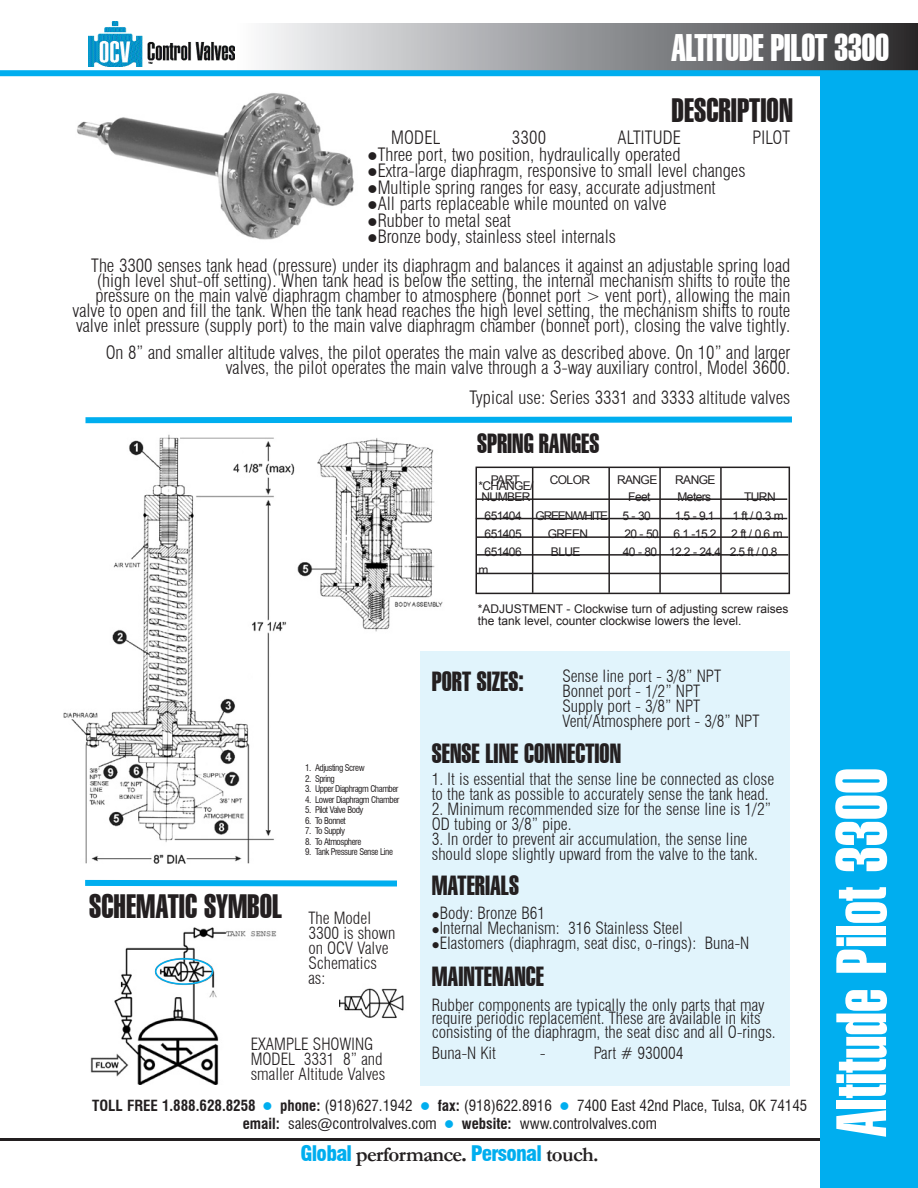
<style>
.page{position:relative;width:918px;height:1188px;background:#fff}
.page>*{position:absolute;margin:0;border:0;box-sizing:border-box;transform-origin:0 0}
.t1{font:69px "Swiss 911 BT Extra Compressed";color:#fff}
.t2{font:37.5px "Swiss 911 BT Extra Compressed";letter-spacing:-.015em;color:#fff}
.t3{font:33px "Swiss 911 BT Extra Compressed";color:#231f20}
.t4{font:27px "Swiss 911 BT Extra Compressed";color:#231f20}
.t5{font:700 21px "Garamond";letter-spacing:-.035em;color:#231f20}
.t6{font:300 condensed 18px/15px "Swiss 721 BT";color:#231f20;text-align:right}
.t7{font:300 condensed 16.5px/15px "Swiss 721 BT";color:#231f20}
.t8{font:condensed 15px "Swiss 721 BT";color:#231f20}
.t9{font:12px "Arial";letter-spacing:-.05em;color:#231f20}
.t10{font:12px/12px "Arial";color:#231f20}
.t11{font:12px "Arial";letter-spacing:-.1em;color:#231f20}
.t12{font:condensed 9px "Swiss 721 BT";letter-spacing:-.05em;color:#231f20}
.s1{font-weight:700}
.s2{color:#00aeef}
.s3{font-family:"Swiss 721 BT";font-weight:900;font-stretch:condensed;color:#00aeef}
.s4{font-family:"Times New Roman"}
</style>
<div class="page">
<img style="left:64px;top:434px;width:384px;height:430px">
<div style="left:420px;top:652px;width:370px;height:434px;background:#e1f4fc"></div>
<img style="left:90px;top:927px;width:187px;height:157px">
<hr style="left:0;top:1138px;width:824px;height:3px;background:#231f20">
<div style="left:821px;top:65px;width:97px;height:1123px;background:#00aeef"></div>
<div style="left:235px;top:23px;width:683px;height:50px;background:linear-gradient(to right,#fcfdff,#303033)"></div>
<img style="left:89px;top:21px;width:145px;height:46px">
<div style="left:0;top:70px;width:918px;height:6px;background:#00aeef"></div>
<svg style="left:85px;top:879px;width:312px;height:8px"></svg>
<img style="left:339px;top:988px;width:65px;height:31px">
<svg style="left:85px;top:416px;width:707px;height:8px;background:#3fc2f2"></svg>
<img style="left:77px;top:93px;width:277px;height:147px">
<div style="left:476px;top:467px;width:314px;height:127px;border:2px solid #231f20"></div>
<hr style="left:477px;top:554px;width:311px;height:2px;background:#231f20">
<hr style="left:477px;top:573px;width:311px;height:1px;background:#231f20">
<hr style="left:476px;top:498px;width:311px;height:2px;background:#231f20">
<hr style="left:476px;top:518px;width:311px;height:1px;background:#231f20">
<hr style="left:477px;top:536px;width:311px;height:2px;background:#231f20">
<hr style="left:532px;top:467px;width:1px;height:126px;background:#231f20">
<hr style="left:608px;top:467px;width:2px;height:126px;background:#231f20">
<hr style="left:659px;top:467px;width:2px;height:126px;background:#231f20">
<hr style="left:720px;top:467px;width:2px;height:126px;background:#231f20">
<div style="left:155px;top:958px;width:58px;height:27px;border:2px solid #00aeef;border-radius:50%"></div>
<p class="t2" style="left:671px;top:27px;width:220px">ALTITUDE PILOT 3300</p>
<p class="t3" style="left:672px;top:92px;width:123px">DESCRIPTION</p>
<p class="t6" style="left:391px;top:130px;width:51px">MODEL</p>
<p class="t6" style="left:512px;top:130px;width:36px">3300</p>
<p class="t6" style="left:618px;top:130px;width:65px">ALTITUDE</p>
<p class="t6" style="left:753px;top:130px;width:39px">PILOT</p>
<p class="t6" style="left:368px;top:147px;width:314px">●Three port, two position, hydraulically operated</p>
<p class="t6" style="left:368px;top:163px;width:379px">●Extra-large diaphragm, responsive to small level changes</p>
<p class="t6" style="left:368px;top:180px;width:350px">●Multiple spring ranges for easy, accurate adjustment</p>
<p class="t6" style="left:368px;top:196px;width:300px">●All parts replaceable while mounted on valve</p>
<p class="t6" style="left:368px;top:213px;width:145px">●Rubber to metal seat</p>
<p class="t6" style="left:368px;top:229px;width:250px">●Bronze body, stainless steel internals</p>
<p class="t6" style="left:73px;top:258px;width:719px">The 3300 senses tank head (pressure) under its diaphragm and balances it against an adjustable spring load (high level shut-off setting). When tank head is below the setting, the internal mechanism shifts to route the pressure on the main valve diaphragm chamber to atmosphere (bonnet port &gt; vent port), allowing the main valve to open and fill the tank. When the tank head reaches the high level setting, the mechanism shifts to route valve inlet pressure (supply port) to the main valve diaphragm chamber (bonnet port), closing the valve tightly.</p>
<p class="t6" style="left:106px;top:345px;width:686px">On 8” and smaller altitude valves, the pilot operates the main valve as described above. On 10” and larger valves, the pilot operates the main valve through a 3-way auxiliary control, Model 3600.</p>
<p class="t6" style="left:469px;top:390px;width:323px">Typical use: Series 3331 and 3333 altitude valves</p>
<p class="t4" style="left:477px;top:428px;width:124px">SPRING RANGES</p>
<p class="t9" style="left:491px;top:473px;width:31px">PART</p>
<p class="t9" style="left:550px;top:473px;width:42px">COLOR</p>
<p class="t9" style="left:617px;top:473px;width:42px">RANGE</p>
<p class="t9" style="left:675px;top:473px;width:42px">RANGE</p>
<p class="t9" style="left:479px;top:479px;width:57px">*CHANGE/</p>
<p class="t9" style="left:482px;top:490px;width:50px">NUMBER</p>
<p class="t9" style="left:628px;top:490px;width:24px">Feet</p>
<p class="t9" style="left:678px;top:490px;width:35px">Meters</p>
<p class="t9" style="left:744px;top:490px;width:33px">TURN</p>
<p class="t11" style="left:485px;top:509px;width:168px">651404 GREEN/WHITE 5 - 30</p>
<p class="t9" style="left:675px;top:509px;width:41px">1.5 - 9.1</p>
<p class="t9" style="left:732px;top:509px;width:53px">1 ft / 0.3 m</p>
<p class="t9" style="left:485px;top:527px;width:39px">651405</p>
<p class="t9" style="left:548px;top:527px;width:42px">GREEN</p>
<p class="t9" style="left:624px;top:527px;width:160px">20 - 50 6.1 -15.2 2 ft / 0.6 m</p>
<p class="t9" style="left:485px;top:545px;width:39px">651406</p>
<p class="t9" style="left:551px;top:545px;width:31px">BLUE</p>
<p class="t9" style="left:623px;top:545px;width:156px">40 - 80 12.2 - 24.4 2.5 ft / 0.8</p>
<p class="t9" style="left:479px;top:563px;width:11px">m</p>
<p class="t10" style="left:478px;top:603px;width:312px">*ADJUSTMENT - Clockwise turn of adjusting screw raises the tank level, counter clockwise lowers the level.</p>
<p class="t3" style="left:89px;top:888px;width:194px">SCHEMATIC SYMBOL</p>
<p class="t12" style="left:305px;top:762px;width:61px">1. Adjusting Screw</p>
<p class="t12" style="left:305px;top:773px;width:31px">2. Spring</p>
<p class="t12" style="left:305px;top:783px;width:95px">3. Upper Diaphragm Chamber</p>
<p class="t12" style="left:305px;top:794px;width:96px">4. Lower Diaphragm Chamber</p>
<p class="t12" style="left:305px;top:804px;width:60px">5. Pilot Valve Body</p>
<p class="t12" style="left:305px;top:815px;width:42px">6. To Bonnet</p>
<p class="t12" style="left:305px;top:825px;width:42px">7. To Supply</p>
<p class="t12" style="left:305px;top:836px;width:58px">8. To Atmosphere</p>
<p class="t12" style="left:305px;top:846px;width:89px">9. Tank Pressure Sense Line</p>
<p class="t4" style="left:432px;top:666px;width:94px">PORT SIZES:</p>
<p class="t7" style="left:562px;top:669px;width:160px">Sense line port - 3/8” NPT</p>
<p class="t7" style="left:562px;top:684px;width:139px">Bonnet port - 1/2” NPT</p>
<p class="t7" style="left:562px;top:699px;width:139px">Supply port - 3/8” NPT</p>
<p class="t7" style="left:562px;top:714px;width:199px">Vent/Atmosphere port - 3/8” NPT</p>
<p class="t4" style="left:432px;top:738px;width:191px">SENSE LINE CONNECTION</p>
<p class="t7" style="left:432px;top:772px;width:344px">1. It is essential that the sense line be connected as close to the tank as possible to accurately sense the tank head.</p>
<p class="t7" style="left:432px;top:802px;width:341px">2. Minimum recommended size for the sense line is 1/2”<br>OD tubing or 3/8” pipe.</p>
<p class="t7" style="left:432px;top:832px;width:328px">3. In order to prevent air accumulation, the sense line should slope slightly upward from the valve to the tank.</p>
<p class="t4" style="left:432px;top:871px;width:89px">MATERIALS</p>
<p class="t7" style="left:308px;top:910px;width:89px">The Model<br>3300 is shown on OCV Valve<br>Schematics as:</p>
<p class="t7" style="left:432px;top:906px;width:115px">●Body: Bronze B61</p>
<p class="t7" style="left:432px;top:921px;width:252px">●Internal Mechanism: 316 Stainless Steel</p>
<p class="t7" style="left:432px;top:936px;width:319px">●Elastomers (diaphragm, seat disc, o-rings): Buna-N</p>
<p class="t4" style="left:432px;top:962px;width:114px">MAINTENANCE</p>
<p class="t7" style="left:251px;top:1037px;width:136px">EXAMPLE SHOWING<br>MODEL 3331 8” and smaller Altitude Valves</p>
<p class="t7" style="left:432px;top:998px;width:334px;line-height:13.5px">Rubber components are typically the only parts that may require periodic replacement. These are available in kits</p>
<p class="t7" style="left:432px;top:1024px;width:345px">consisting of the diaphragm, the seat disc and all O-rings.</p>
<p class="t7" style="left:432px;top:1045px;width:66px">Buna-N Kit</p>
<p class="t7" style="left:540px;top:1045px;width:7px">-</p>
<p class="t7" style="left:594px;top:1045px;width:91px">Part # 930004</p>
<p class="t8" style="left:92px;top:1096px;width:717px"><span class="s1">TOLL FREE 1.888.628.8258</span> <span class="s2">●</span> <span class="s1">phone:</span> (918)627.1942 <span class="s2">●</span> <span class="s1">fax:</span> (918)622.8916 <span class="s2">●</span> 7400 East 42nd Place, Tulsa, OK 74145</p>
<p class="t8" style="left:243px;top:1114px;width:416px"><span class="s1">email:</span> sales@controlvalves.com <span class="s2">●</span> <span class="s1">website:</span> www.controlvalves.com</p>
<p class="t5" style="left:300px;top:1142px;width:300px"><span class="s3">Global</span> performance<span class="s4">.</span> <span class="s3">Personal</span> touch.</p>
<p class="t1" style="left:823px;top:1137px;width:371px;rotate:-90deg">Altitude Pilot 3300</p>
</div>
